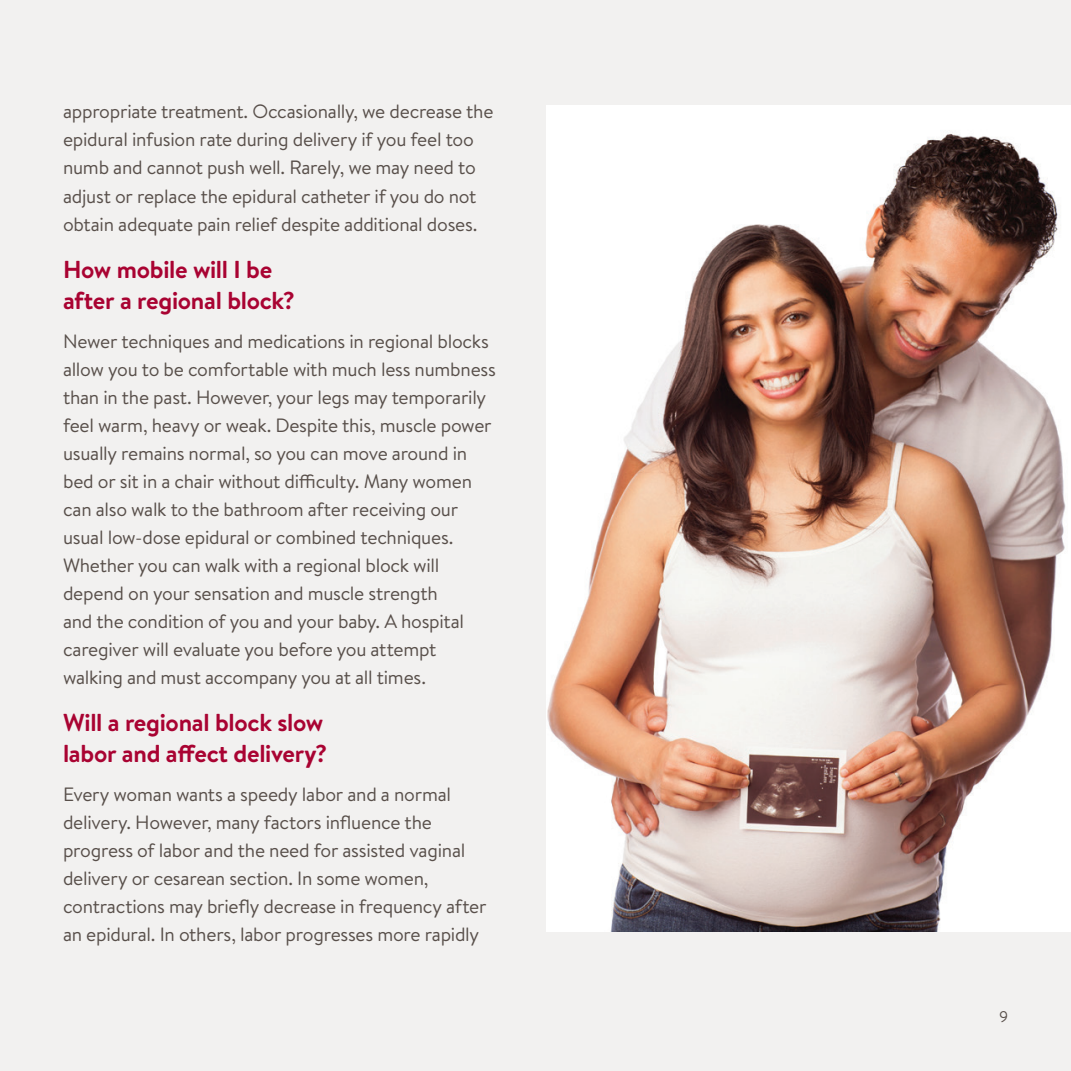
<style>
.page{position:relative;width:1071px;height:1071px;background:#f2f1f0}
.page>*{position:absolute;margin:0;border:0;box-sizing:border-box;transform-origin:0 0}
.t1{font:700 24.5px/31.5px "Brandon Text";letter-spacing:-.01em;color:#a90332}
.t2{font:19.25px/28px "Brandon Text";letter-spacing:-.015em;color:#584f4a}
.t3{font:15.75px "Brandon Grotesque";color:#584f4a}
</style>
<div class="page">
<img style="left:546px;top:105px;width:525px;height:826px">
<p class="t2" style="left:63px;top:97px;width:432px">appropriate treatment. Occasionally, we decrease the epidural infusion rate during delivery if you feel too numb and cannot push well. Rarely, we may need to adjust or replace the epidural catheter if you do not obtain adequate pain relief despite additional doses.</p>
<p class="t1" style="left:63px;top:253px;width:234px">How mobile will I be after a regional block?</p>
<p class="t2" style="left:63px;top:326px;width:435px">Newer techniques and medications in regional blocks allow you to be comfortable with much less numbness than in the past. However, your legs may temporarily feel warm, heavy or weak. Despite this, muscle power usually remains normal, so you can move around in bed or sit in a chair without difficulty. Many women can also walk to the bathroom after receiving our usual low-dose epidural or combined techniques.<br>Whether you can walk with a regional block will depend on your sensation and muscle strength<br>and the condition of you and your baby. A hospital caregiver will evaluate you before you attempt walking and must accompany you at all times.</p>
<p class="t1" style="left:63px;top:706px;width:266px">Will a regional block slow labor and affect delivery?</p>
<p class="t2" style="left:63px;top:780px;width:425px">Every woman wants a speedy labor and a normal delivery. However, many factors influence the progress of labor and the need for assisted vaginal delivery or cesarean section. In some women, contractions may briefly decrease in frequency after an epidural. In others, labor progresses more rapidly</p>
<p class="t3" style="left:999px;top:1006px;width:10px">9</p>
</div>
